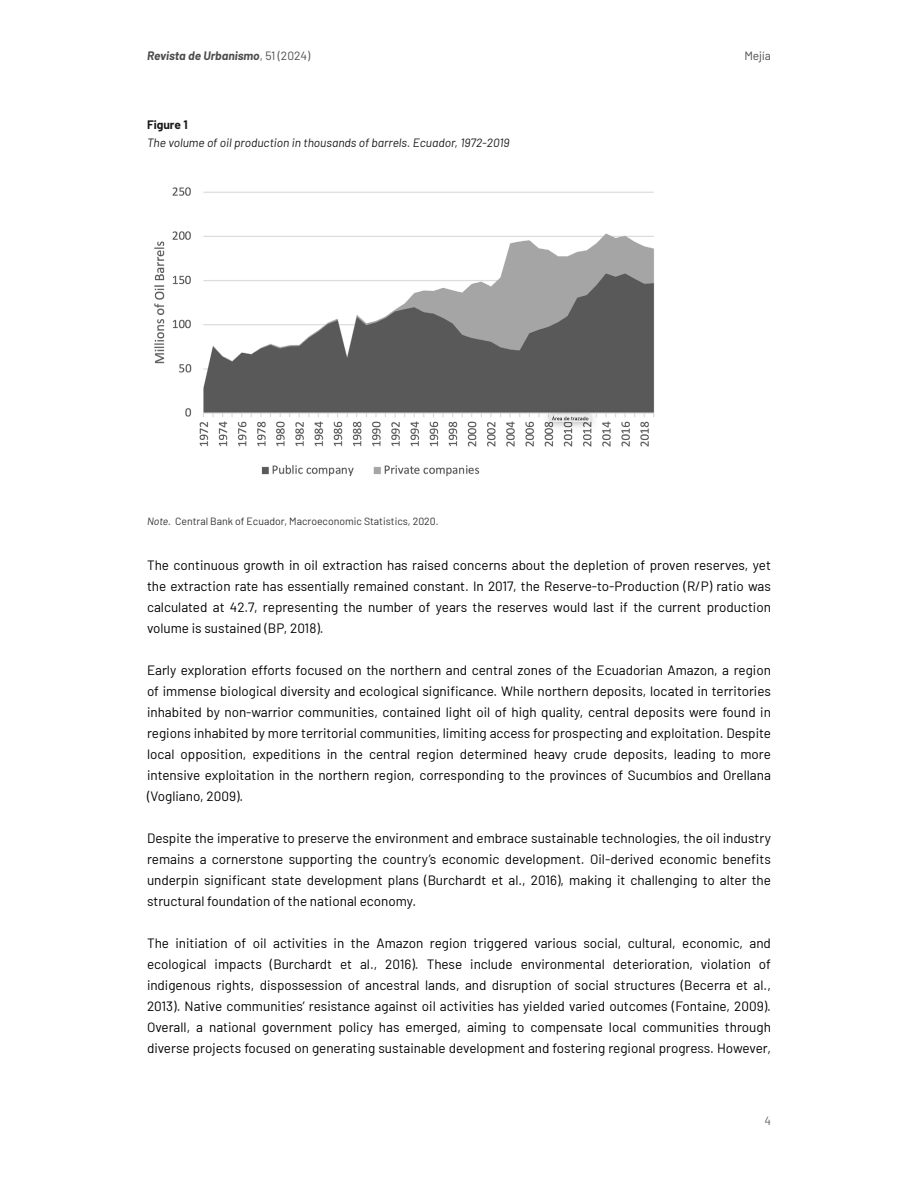
<style>
.page{position:relative;width:918px;height:1188px;background:#fff}
.page>*{position:absolute;margin:0;border:0;box-sizing:border-box;transform-origin:0 0}
.t1{font:13.5px/21px "Barlow";color:#000;text-align:justify}
.t2{font:italic 12px "Barlow";color:#1a1a1a}
.t3{font:italic 700 12px "Barlow";color:#4d4d4d}
.t4{font:700 12px "Barlow";color:#1a1a1a}
.t5{font:12px "Barlow";color:#4d4d4d}
.t6{font:12px "Barlow";color:#666}
.t7{font:10.5px "Barlow";color:#333}
.s1{font-weight:400;font-style:normal}
.s2{font-style:italic}
</style>
<div class="page">
<img style="left:154px;top:187px;width:501px;height:290px">
<p class="t3" style="left:147px;top:47px;width:165px">Revista de Urbanismo<span class="s1">, 51 (2024)</span></p>
<p class="t4" style="left:147px;top:116px;width:42px">Figure 1</p>
<p class="t2" style="left:147px;top:134px;width:364px">The volume of oil production in thousands of barrels. Ecuador, 1972-2019</p>
<p class="t5" style="left:744px;top:47px;width:28px">Mejía</p>
<p class="t7" style="left:147px;top:514px;width:293px"><span class="s2">Note.</span> Central Bank of Ecuador, Macroeconomic Statistics, 2020.</p>
<p class="t1" style="left:147px;top:554px;width:625px">The continuous growth in oil extraction has raised concerns about the depletion of proven reserves, yet the extraction rate has essentially remained constant. In 2017, the Reserve-to-Production (R/P) ratio was calculated at 42.7, representing the number of years the reserves would last if the current production volume is sustained (BP, 2018).</p>
<p class="t1" style="left:147px;top:659px;width:626px">Early exploration efforts focused on the northern and central zones of the Ecuadorian Amazon, a region of immense biological diversity and ecological significance. While northern deposits, located in territories inhabited by non-warrior communities, contained light oil of high quality, central deposits were found in regions inhabited by more territorial communities, limiting access for prospecting and exploitation. Despite local opposition, expeditions in the central region determined heavy crude deposits, leading to more intensive exploitation in the northern region, corresponding to the provinces of Sucumbíos and Orellana (Vogliano, 2009).</p>
<p class="t1" style="left:147px;top:827px;width:626px">Despite the imperative to preserve the environment and embrace sustainable technologies, the oil industry remains a cornerstone supporting the country’s economic development. Oil-derived economic benefits underpin significant state development plans (Burchardt et al., 2016), making it challenging to alter the structural foundation of the national economy.</p>
<p class="t1" style="left:147px;top:932px;width:626px">The initiation of oil activities in the Amazon region triggered various social, cultural, economic, and ecological impacts (Burchardt et al., 2016). These include environmental deterioration, violation of indigenous rights, dispossession of ancestral lands, and disruption of social structures (Becerra et al., 2013). Native communities’ resistance against oil activities has yielded varied outcomes (Fontaine, 2009).<br>Overall, a national government policy has emerged, aiming to compensate local communities through diverse projects focused on generating sustainable development and fostering regional progress. However,</p>
<p class="t6" style="left:764px;top:1112px;width:8px">4</p>
</div>
